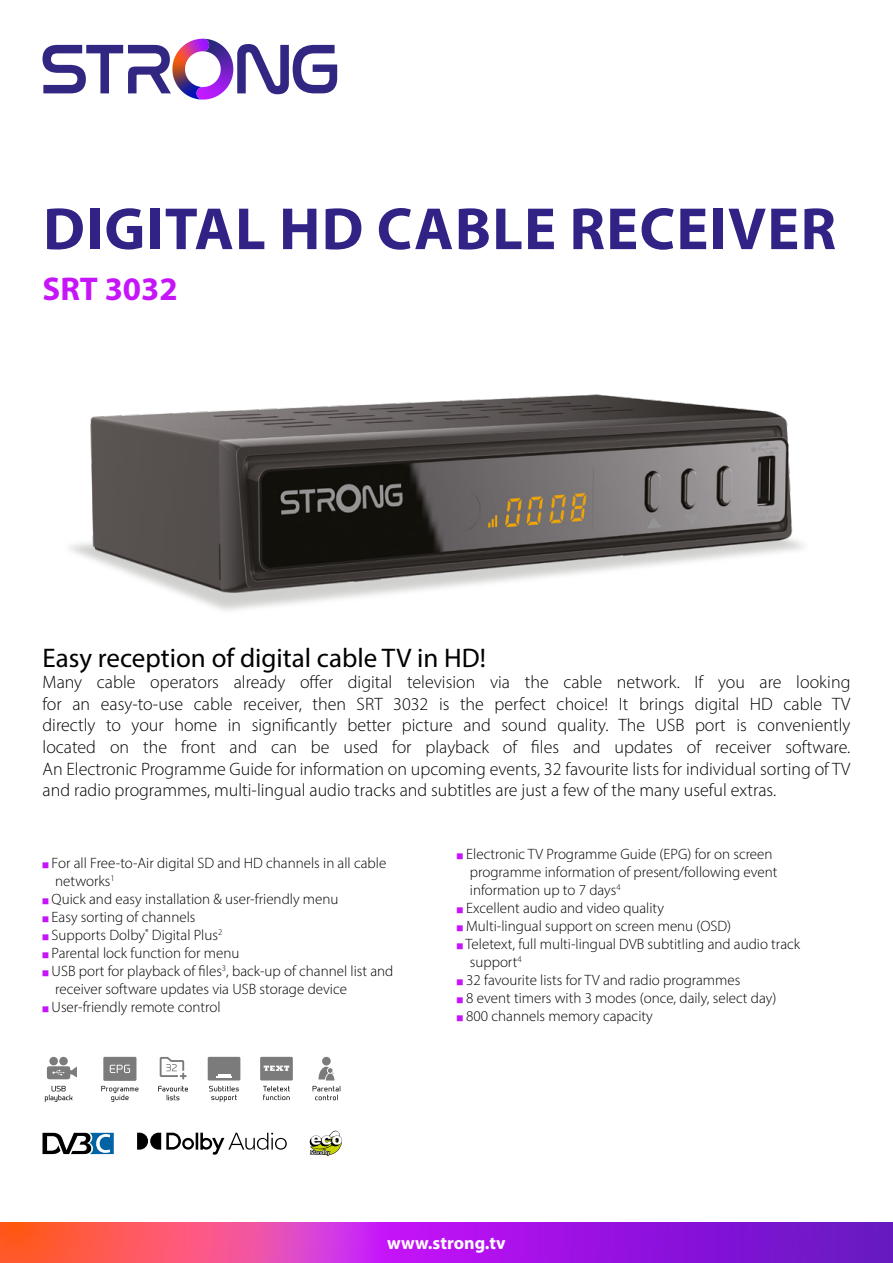
<style>
.page{position:relative;width:893px;height:1263px;background:#fff}
.page>*{position:absolute;margin:0;border:0;box-sizing:border-box;transform-origin:0 0}
.t1{font:700 60px "Myriad Pro";letter-spacing:.02em;color:#312285}
.t2{font:700 33px "Myriad Pro";color:#c615f9}
.t3{font:27px "Myriad Pro";color:#000}
.t4{font:300 18px/21.6px "Myriad Pro";color:#000;text-align:justify}
.t5{font:700 18px "Myriad Pro";color:#fff}
.t6{font:300 15px/18px "Myriad Pro";color:#000}
.s1{color:#c615f9}
</style>
<div class="page">
<img style="left:0;top:1222px;width:893px;height:41px">
<svg style="left:237px;top:44px;width:100px;height:50px"></svg>
<svg style="left:43px;top:39px;width:178px;height:61px"></svg>
<svg style="left:310px;top:1130px;width:32px;height:27px"></svg>
<svg style="left:43px;top:1133px;width:71px;height:21px"></svg>
<svg style="left:137px;top:1133px;width:150px;height:22px"></svg>
<img style="left:70px;top:394px;width:733px;height:217px">
<svg style="left:209px;top:1086px;width:30px;height:16px"></svg>
<div style="left:208px;top:1057px;width:32px;height:23px;background:#7c7b7b"></div>
<svg style="left:216px;top:1075px;width:16px;height:3px"></svg>
<svg style="left:263px;top:1086px;width:27px;height:14px"></svg>
<div style="left:260px;top:1057px;width:33px;height:23px;background:#7c7b7b"></div>
<svg style="left:264px;top:1065px;width:25px;height:6px"></svg>
<svg style="left:101px;top:1086px;width:37px;height:16px"></svg>
<div style="left:103px;top:1057px;width:33px;height:24px;background:#7c7b7b"></div>
<svg style="left:110px;top:1065px;width:20px;height:8px"></svg>
<svg style="left:318px;top:1057px;width:16px;height:23px"></svg>
<svg style="left:313px;top:1086px;width:28px;height:14px"></svg>
<svg style="left:158px;top:1086px;width:30px;height:14px"></svg>
<svg style="left:47px;top:1056px;width:30px;height:23px"></svg>
<svg style="left:45px;top:1086px;width:28px;height:16px"></svg>
<svg style="left:160px;top:1057px;width:27px;height:22px"></svg>
<h1 class="t1" style="left:43px;top:190px;width:794px">DIGITAL HD CABLE RECEIVER</h1>
<h2 class="t2" style="left:43px;top:267px;width:137px">SRT 3032</h2>
<h3 class="t3" style="left:43px;top:641px;width:445px">Easy reception of digital cable TV in HD!</h3>
<p class="t4" style="left:43px;top:671px;width:809px">Many cable operators already offer digital television via the cable network. If you are looking for an easy-to-use cable receiver, then SRT 3032 is the perfect choice! It brings digital HD cable TV directly to your home in significantly better picture and sound quality. The USB port is conveniently located on the front and can be used for playback of files and updates of receiver software.<br>An Electronic Programme Guide for information on upcoming events, 32 favourite lists for individual sorting of TV and radio programmes, multi-lingual audio tracks and subtitles are just a few of the many useful extras.</p>
<p class="t6" style="left:55px;top:854px;width:333px;text-indent:-14px"><span class="s1">■</span> For all Free-to-Air digital SD and HD channels in all cable networks<sup>1</sup></p>
<p class="t6" style="left:42px;top:890px;width:298px"><span class="s1">■</span> Quick and easy installation &amp; user-friendly menu</p>
<p class="t6" style="left:42px;top:908px;width:155px"><span class="s1">■</span> Easy sorting of channels</p>
<p class="t6" style="left:42px;top:926px;width:182px"><span class="s1">■</span> Supports Dolby<sup>®</sup> Digital Plus<sup>2</sup></p>
<p class="t6" style="left:42px;top:944px;width:199px"><span class="s1">■</span> Parental lock function for menu</p>
<p class="t6" style="left:55px;top:962px;width:340px;text-indent:-14px"><span class="s1">■</span> USB port for playback of files<sup>3</sup>, back-up of channel list and receiver software updates via USB storage device</p>
<p class="t6" style="left:42px;top:998px;width:180px"><span class="s1">■</span> User-friendly remote control</p>
<p class="t6" style="left:470px;top:845px;width:309px;text-indent:-14px"><span class="s1">■</span> Electronic TV Programme Guide (EPG) for on screen programme information of present/following event information up to 7 days<sup>4</sup></p>
<p class="t6" style="left:456px;top:899px;width:209px"><span class="s1">■</span> Excellent audio and video quality</p>
<p class="t6" style="left:456px;top:917px;width:276px"><span class="s1">■</span> Multi-lingual support on screen menu (OSD)</p>
<p class="t6" style="left:470px;top:935px;width:332px;text-indent:-14px"><span class="s1">■</span> Teletext, full multi-lingual DVB subtitling and audio track support<sup>4</sup></p>
<p class="t6" style="left:456px;top:971px;width:286px"><span class="s1">■</span> 32 favourite lists for TV and radio programmes</p>
<p class="t6" style="left:456px;top:989px;width:322px"><span class="s1">■</span> 8 event timers with 3 modes (once, daily, select day)</p>
<p class="t6" style="left:456px;top:1007px;width:198px"><span class="s1">■</span> 800 channels memory capacity</p>
<p class="t5" style="left:387px;top:1231px;width:120px">www.strong.tv</p>
</div>
